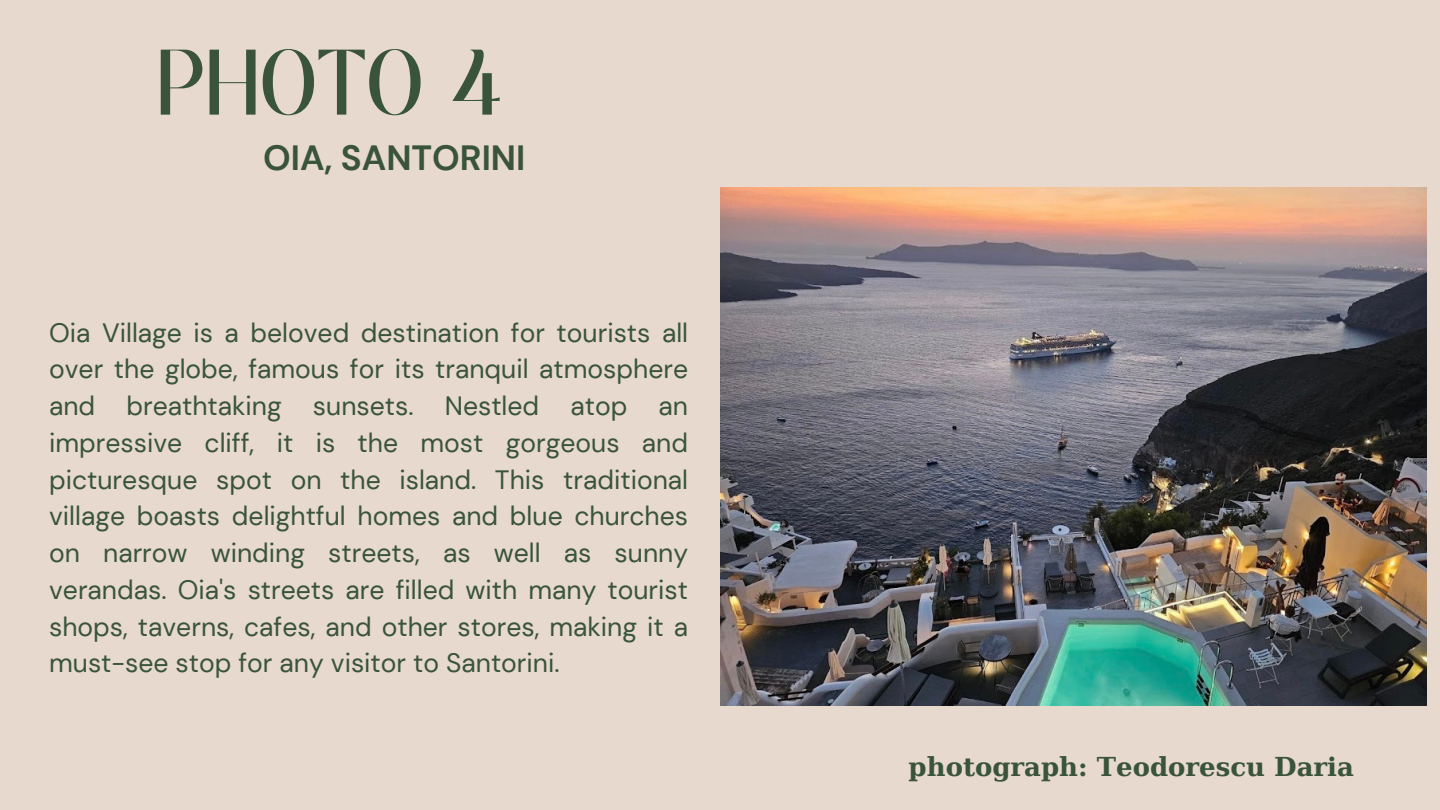
<style>
.page{position:relative;width:1440px;height:810px;background:#e7d9cd}
.page>*{position:absolute;margin:0;border:0;box-sizing:border-box;transform-origin:0 0}
.t1{font:65px "TANMERINGUE";color:#39543b}
.t2{font:700 35px "DM Sans";color:#39543b}
.t3{font:26.5px/36.8px "DM Sans";color:#39543b;text-align:justify}
.t4{font:700 26px "DejaVu Serif";color:#39543b}
</style>
<div class="page">
<img style="left:720px;top:187px;width:706px;height:519px">
<p class="t1" style="left:156px;top:49px;width:346px">PHOTO 4</p>
<p class="t2" style="left:263px;top:136px;width:264px">OIA, SANTORINI</p>
<p class="t3" style="left:49px;top:314px;width:641px">Oia Village is a beloved destination for tourists all over the globe, famous for its tranquil atmosphere and breathtaking sunsets. Nestled atop an impressive cliff, it is the most gorgeous and picturesque spot on the island. This traditional village boasts delightful homes and blue churches on narrow winding streets, as well as sunny verandas. Oia's streets are filled with many tourist shops, taverns, cafes, and other stores, making it a must-see stop for any visitor to Santorini.</p>
<p class="t4" style="left:909px;top:751px;width:447px">photograph: Teodorescu Daria</p>
</div>
